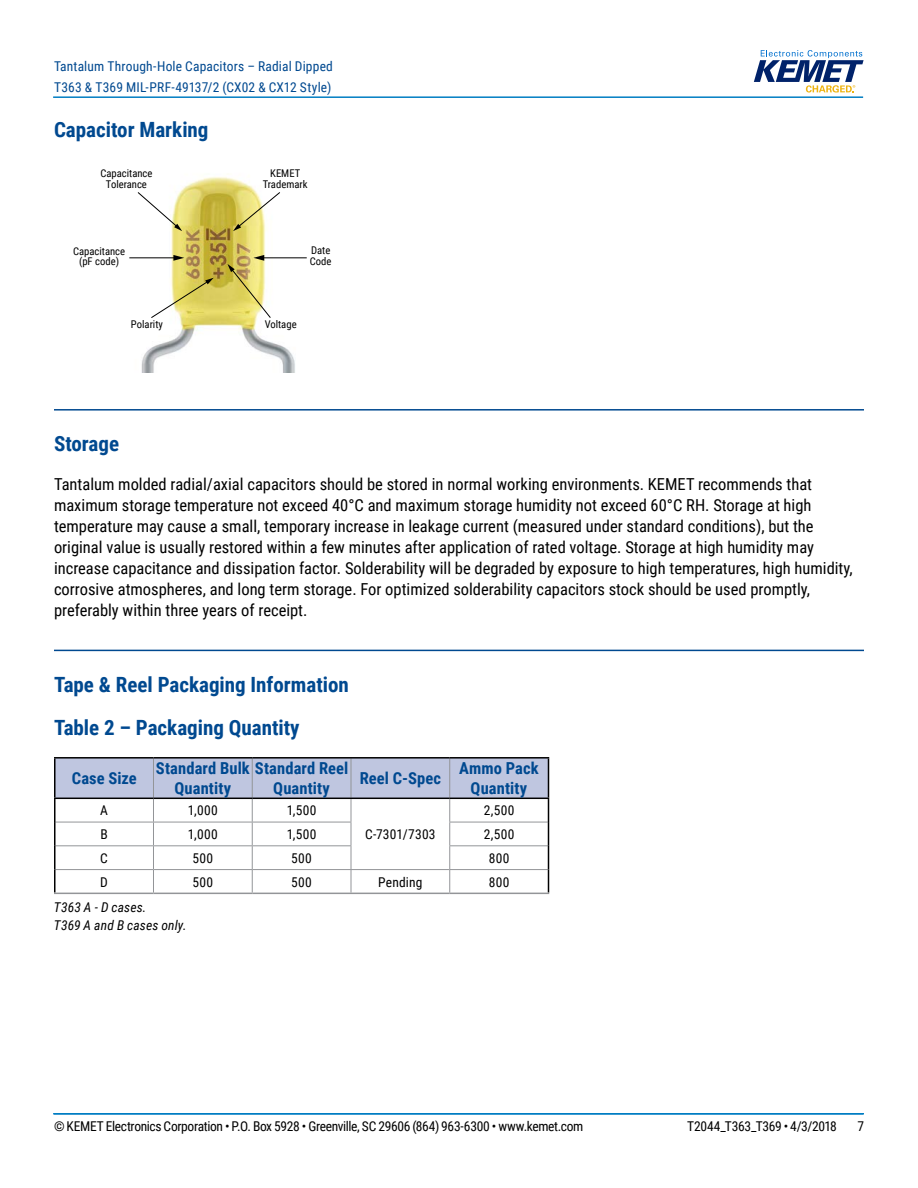
<style>
.page{position:relative;width:918px;height:1188px;background:#fff}
.page>*{position:absolute;margin:0;border:0;box-sizing:border-box;transform-origin:0 0}
.t1{font:700 21px/43.2px "Roboto Condensed";color:#004990}
.t2{font:16.5px/21px "Roboto Condensed";color:#000}
.t3{font:700 16.5px/19.8px "Roboto Condensed";letter-spacing:.005em;color:#004990}
.t4{font:13.5px "Roboto Condensed";letter-spacing:-.02em;color:#000}
.t5{font:13.5px/21px "Roboto Condensed";letter-spacing:.01em;color:#004990}
.t6{font:italic 13.5px/18px "Roboto Condensed";letter-spacing:.01em;color:#000}
.t7{font:13.5px "Roboto Condensed";letter-spacing:.015em;color:#000}
.t8{font:10.65px/10.6px "Roboto Condensed";color:#000;text-align:center}
</style>
<div class="page">
<hr style="left:54px;top:1113px;width:810px;height:2px;background:#007dc3">
<hr style="left:53px;top:1113px;width:810px;height:2px;background:#007dc3">
<hr style="left:53px;top:96px;width:810px;height:2px;background:#007dc3">
<svg style="left:754px;top:50px;width:110px;height:43px"></svg>
<hr style="left:54px;top:409px;width:810px;height:2px;background:#004990">
<hr style="left:54px;top:650px;width:810px;height:1px;background:#004990">
<img style="left:129px;top:177px;width:178px;height:195px">
<hr style="left:129px;top:257px;width:46px;height:1px;background:#000">
<svg style="left:173px;top:255px;width:11px;height:6px"></svg>
<hr style="left:262px;top:257px;width:45px;height:1px;background:#000">
<svg style="left:137px;top:191px;width:45px;height:40px"></svg>
<svg style="left:233px;top:191px;width:48px;height:40px"></svg>
<svg style="left:150px;top:278px;width:64px;height:41px"></svg>
<svg style="left:227px;top:255px;width:45px;height:64px"></svg>
<hr style="left:54px;top:798px;width:99px;height:1px;background:#000">
<hr style="left:54px;top:757px;width:99px;height:2px;background:#000">
<hr style="left:54px;top:759px;width:2px;height:39px;background:#000">
<hr style="left:153px;top:757px;width:99px;height:2px;background:#000">
<hr style="left:252px;top:757px;width:99px;height:2px;background:#000">
<hr style="left:351px;top:757px;width:99px;height:2px;background:#000">
<hr style="left:450px;top:757px;width:99px;height:2px;background:#000">
<hr style="left:54px;top:799px;width:2px;height:23px;background:#000">
<hr style="left:54px;top:822px;width:2px;height:24px;background:#000">
<hr style="left:54px;top:846px;width:2px;height:24px;background:#000">
<hr style="left:54px;top:870px;width:2px;height:23px;background:#000">
<svg style="left:55px;top:758px;width:494px;height:135px"></svg>
<hr style="left:54px;top:893px;width:99px;height:1px;background:#939598">
<hr style="left:153px;top:893px;width:99px;height:1px;background:#939598">
<hr style="left:252px;top:893px;width:99px;height:1px;background:#939598">
<hr style="left:351px;top:893px;width:99px;height:1px;background:#939598">
<hr style="left:450px;top:893px;width:99px;height:1px;background:#939598">
<p class="t5" style="left:54px;top:55px;width:280px">Tantalum Through-Hole Capacitors – Radial Dipped<br>T363 &amp; T369 MIL-PRF-49137/2 (CX02 &amp; CX12 Style)</p>
<p class="t1" style="left:54px;top:107px;width:156px">Capacitor Marking</p>
<p class="t8" style="left:100px;top:168px;width:54px">Capacitance<br>Tolerance</p>
<p class="t8" style="left:263px;top:168px;width:46px">KEMET<br>Trademark</p>
<p class="t8" style="left:73px;top:245px;width:54px">Capacitance (pF code)</p>
<p class="t8" style="left:310px;top:245px;width:23px;text-align:left">Date<br>Code</p>
<p class="t8" style="left:131px;top:319px;width:33px">Polarity</p>
<p class="t8" style="left:265px;top:318px;width:33px">Voltage</p>
<p class="t1" style="left:54px;top:421px;width:67px">Storage</p>
<p class="t2" style="left:54px;top:473px;width:800px">Tantalum molded radial/axial capacitors should be stored in normal working environments. KEMET recommends that maximum storage temperature not exceed 40°C and maximum storage humidity not exceed 60°C RH. Storage at high temperature may cause a small, temporary increase in leakage current (measured under standard conditions), but the original value is usually restored within a few minutes after application of rated voltage. Storage at high humidity may increase capacitance and dissipation factor. Solderability will be degraded by exposure to high temperatures, high humidity, corrosive atmospheres, and long term storage. For optimized solderability capacitors stock should be used promptly, preferably within three years of receipt.</p>
<p class="t1" style="left:54px;top:662px;width:296px">Tape &amp; Reel Packaging Information<br>Table 2 – Packaging Quantity</p>
<p class="t3" style="left:72px;top:768px;width:66px">Case Size</p>
<p class="t3" style="left:175px;top:758px;width:175px;text-indent:-19px">Standard Bulk Standard Reel<br>Quantity</p>
<p class="t3" style="left:273px;top:778px;width:58px">Quantity</p>
<p class="t4" style="left:100px;top:801px;width:9px">A</p>
<p class="t4" style="left:188px;top:801px;width:31px">1,000</p>
<p class="t4" style="left:287px;top:801px;width:31px">1,500</p>
<p class="t3" style="left:360px;top:768px;width:83px">Reel C-Spec</p>
<p class="t3" style="left:459px;top:758px;width:81px;text-align:center">Ammo Pack<br>Quantity</p>
<p class="t4" style="left:484px;top:801px;width:32px">2,500</p>
<p class="t4" style="left:100px;top:825px;width:9px">B</p>
<p class="t4" style="left:188px;top:825px;width:31px">1,000</p>
<p class="t4" style="left:287px;top:825px;width:31px">1,500</p>
<p class="t4" style="left:484px;top:825px;width:32px">2,500</p>
<p class="t4" style="left:100px;top:848px;width:9px">C</p>
<p class="t4" style="left:193px;top:848px;width:22px">500</p>
<p class="t4" style="left:291px;top:848px;width:22px">500</p>
<p class="t4" style="left:489px;top:848px;width:22px">800</p>
<p class="t4" style="left:100px;top:872px;width:9px">D</p>
<p class="t4" style="left:193px;top:872px;width:22px">500</p>
<p class="t4" style="left:291px;top:872px;width:22px">500</p>
<p class="t7" style="left:378px;top:872px;width:46px">Pending</p>
<p class="t4" style="left:489px;top:872px;width:22px">800</p>
<p class="t6" style="left:54px;top:898px;width:134px">T363 A - D cases.<br>T369 A and B cases only.</p>
<p class="t7" style="left:365px;top:825px;width:72px">C-7301/7303</p>
<p class="t4" style="left:54px;top:1116px;width:531px">© KEMET Electronics Corporation • P.O. Box 5928 • Greenville, SC 29606 (864) 963-6300 • www.kemet.com</p>
<p class="t4" style="left:687px;top:1116px;width:151px">T2044_T363_T369 • 4/3/2018</p>
<p class="t4" style="left:857px;top:1116px;width:8px">7</p>
</div>
